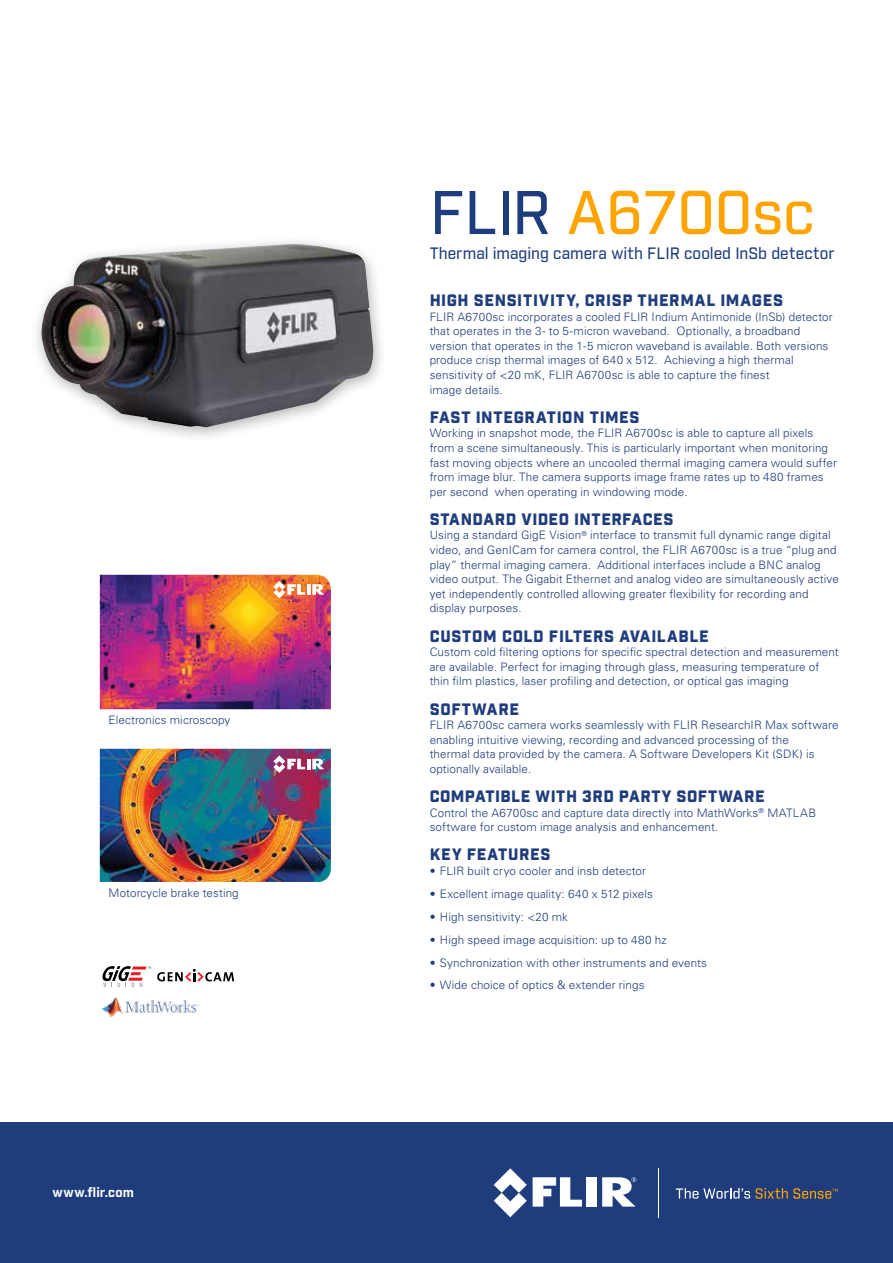
<style>
.page{position:relative;width:893px;height:1263px;background:#fff}
.page>*{position:absolute;margin:0;border:0;box-sizing:border-box;transform-origin:0 0}
.t1{font:500 59.85px "Industry";letter-spacing:-.005em;color:#ffa400}
.t2{font:900 16.05px "Industry";letter-spacing:.04em;color:#1f3d7c}
.t3{font:500 16.05px "Industry";letter-spacing:.005em;color:#1f3d7c}
.t4{font:700 13.2px "Industry";letter-spacing:.015em;color:#fff}
.t5{font:300 11.7px/14.5px "Univers LT Std";letter-spacing:.01em;color:#1f3d7c}
.s1{color:#1f3d7c}
</style>
<div class="page">
<img style="left:100px;top:575px;width:231px;height:134px">
<img style="left:100px;top:749px;width:231px;height:133px">
<div style="left:31px;top:234px;width:357px;height:209px;background:#000;opacity:.3"></div>
<img style="left:41px;top:244px;width:332px;height:183px">
<svg style="left:273px;top:581px;width:52px;height:17px"></svg>
<svg style="left:273px;top:755px;width:52px;height:18px"></svg>
<img style="left:101px;top:997px;width:98px;height:20px">
<svg style="left:157px;top:969px;width:77px;height:13px"></svg>
<svg style="left:102px;top:966px;width:49px;height:21px"></svg>
<div style="left:0;top:1123px;width:893px;height:140px;background:#1f3d7c"></div>
<svg style="left:533px;top:1177px;width:49px;height:30px"></svg>
<div style="left:587px;top:1177px;width:10px;height:29px;background:#fff"></div>
<svg style="left:494px;top:1168px;width:33px;height:49px"></svg>
<svg style="left:602px;top:1177px;width:34px;height:29px"></svg>
<svg style="left:676px;top:1188px;width:74px;height:10px"></svg>
<svg style="left:756px;top:1188px;width:82px;height:10px"></svg>
<hr style="left:658px;top:1168px;width:1px;height:49px;background:#fff">
<p class="t5" style="left:109px;top:712px;width:123px">Electronics microscopy</p>
<p class="t5" style="left:109px;top:886px;width:132px">Motorcycle brake testing</p>
<p class="t4" style="left:53px;top:1184px;width:83px">www.flir.com</p>
<h1 class="t1" style="left:430px;top:177px;width:387px"><span class="s1">FLIR</span> A6700sc</h1>
<h2 class="t3" style="left:430px;top:243px;width:406px">Thermal imaging camera with FLIR cooled InSb detector</h2>
<h2 class="t2" style="left:430px;top:290px;width:355px">HIGH SENSITIVITY, CRISP THERMAL IMAGES</h2>
<p class="t5" style="left:430px;top:309px;width:404px">FLIR A6700sc incorporates a cooled FLIR Indium Antimonide (InSb) detector that operates in the 3- to 5-micron waveband. Optionally, a broadband version that operates in the 1-5 micron waveband is available. Both versions produce crisp thermal images of 640 x 512. Achieving a high thermal sensitivity of &lt;20 mK, FLIR A6700sc is able to capture the finest<br>image details.</p>
<h2 class="t2" style="left:430px;top:407px;width:211px">FAST INTEGRATION TIMES</h2>
<p class="t5" style="left:430px;top:426px;width:409px">Working in snapshot mode, the FLIR A6700sc is able to capture all pixels from a scene simultaneously. This is particularly important when monitoring fast moving objects where an uncooled thermal imaging camera would suffer from image blur. The camera supports image frame rates up to 480 frames per second when operating in windowing mode.</p>
<h2 class="t2" style="left:430px;top:509px;width:245px">STANDARD VIDEO INTERFACES</h2>
<p class="t5" style="left:430px;top:528px;width:411px">Using a standard GigE Vision<sup>®</sup> interface to transmit full dynamic range digital video, and GenICam for camera control, the FLIR A6700sc is a true “plug and play” thermal imaging camera. Additional interfaces include a BNC analog video output. The Gigabit Ethernet and analog video are simultaneously active yet independently controlled allowing greater flexibility for recording and display purposes.</p>
<h2 class="t2" style="left:430px;top:626px;width:280px">CUSTOM COLD FILTERS AVAILABLE</h2>
<p class="t5" style="left:430px;top:645px;width:411px">Custom cold filtering options for specific spectral detection and measurement are available. Perfect for imaging through glass, measuring temperature of thin film plastics, laser profiling and detection, or optical gas imaging</p>
<h2 class="t2" style="left:430px;top:699px;width:91px">SOFTWARE</h2>
<p class="t5" style="left:430px;top:718px;width:410px">FLIR A6700sc camera works seamlessly with FLIR ResearchIR Max software enabling intuitive viewing, recording and advanced processing of the<br>thermal data provided by the camera. A Software Developers Kit (SDK) is optionally available.</p>
<h2 class="t2" style="left:430px;top:786px;width:337px">COMPATIBLE WITH 3RD PARTY SOFTWARE</h2>
<p class="t5" style="left:430px;top:805px;width:388px">Control the A6700sc and capture data directly into MathWorks<sup>®</sup> MATLAB software for custom image analysis and enhancement.</p>
<h2 class="t2" style="left:430px;top:845px;width:122px">KEY FEATURES</h2>
<p class="t5" style="left:430px;top:864px;width:218px">• FLIR built cryo cooler and insb detector</p>
<p class="t5" style="left:430px;top:886px;width:225px">• Excellent image quality: 640 x 512 pixels</p>
<p class="t5" style="left:430px;top:909px;width:140px">• High sensitivity: &lt;20 mk</p>
<p class="t5" style="left:430px;top:932px;width:238px">• High speed image acquisition: up to 480 hz</p>
<p class="t5" style="left:430px;top:955px;width:279px">• Synchronization with other instruments and events</p>
<p class="t5" style="left:430px;top:978px;width:216px">• Wide choice of optics &amp; extender rings</p>
</div>
